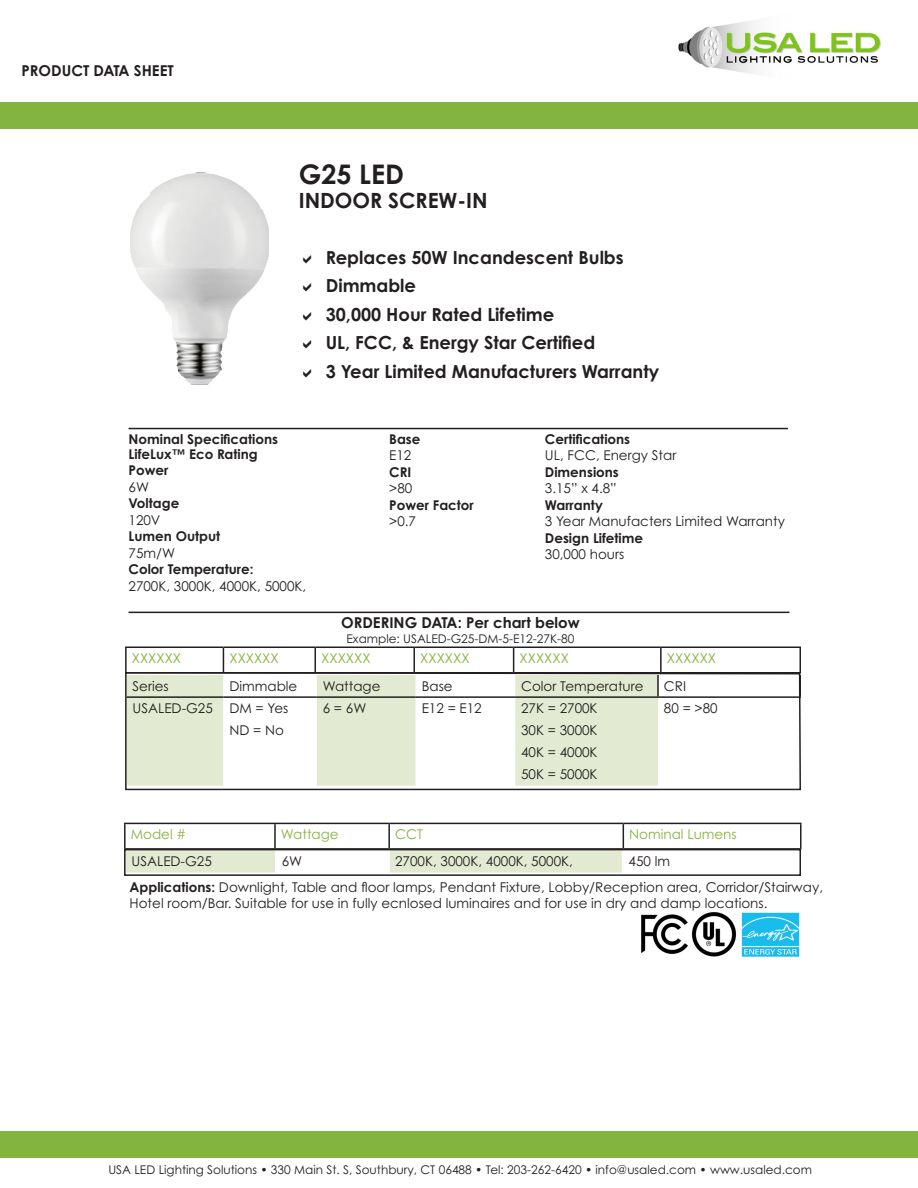
<style>
.page{position:relative;width:918px;height:1188px;background:#fff}
.page>*{position:absolute;margin:0;border:0;box-sizing:border-box;transform-origin:0 0}
.t1{font:700 27px "Century Gothic Pro";color:#231f20}
.t2{font:700 21px "Century Gothic Pro";color:#231f20}
.t3{font:700 18px "Century Gothic Pro";color:#231f20}
.t4{font:700 15px "Century Gothic Pro";color:#231f20}
.t5{font:13.5px/16.5px "Century Gothic Pro";color:#231f20}
.t6{font:700 13.5px "Century Gothic Pro";color:#231f20}
.t7{font:13.5px "Century Gothic Pro";color:#84b440}
.t8{font:12px "Century Gothic Pro";color:#231f20}
.s1{font-weight:700}
</style>
<div class="page">
<img style="left:678px;top:20px;width:203px;height:54px">
<div style="left:0;top:102px;width:918px;height:27px;background:#84b440"></div>
<hr style="left:129px;top:428px;width:659px;height:1px;background:#231f20">
<hr style="left:129px;top:612px;width:660px;height:1px;background:#231f20">
<svg style="left:125px;top:671px;width:676px;height:120px"></svg>
<hr style="left:125px;top:646px;width:98px;height:2px;background:#231f20">
<hr style="left:125px;top:648px;width:2px;height:24px;background:#231f20">
<hr style="left:223px;top:646px;width:92px;height:2px;background:#231f20">
<svg style="left:223px;top:648px;width:1px;height:24px"></svg>
<hr style="left:315px;top:646px;width:99px;height:2px;background:#231f20">
<hr style="left:314px;top:648px;width:2px;height:24px;background:#231f20">
<hr style="left:414px;top:646px;width:100px;height:2px;background:#231f20">
<hr style="left:413px;top:648px;width:2px;height:24px;background:#231f20">
<hr style="left:514px;top:646px;width:147px;height:2px;background:#231f20">
<svg style="left:513px;top:648px;width:1px;height:24px"></svg>
<hr style="left:661px;top:646px;width:140px;height:2px;background:#231f20">
<hr style="left:660px;top:648px;width:2px;height:24px;background:#231f20">
<svg style="left:800px;top:648px;width:1px;height:48px"></svg>
<hr style="left:125px;top:672px;width:98px;height:2px;background:#231f20">
<hr style="left:223px;top:672px;width:92px;height:2px;background:#231f20">
<hr style="left:315px;top:672px;width:99px;height:2px;background:#231f20">
<hr style="left:414px;top:672px;width:100px;height:2px;background:#231f20">
<hr style="left:514px;top:672px;width:147px;height:2px;background:#231f20">
<hr style="left:661px;top:672px;width:140px;height:2px;background:#231f20">
<div style="left:124px;top:849px;width:677px;height:27px;border:2px solid #231f20"></div>
<hr style="left:124px;top:823px;width:151px;height:1px;background:#231f20">
<hr style="left:124px;top:824px;width:2px;height:24px;background:#231f20">
<hr style="left:275px;top:823px;width:114px;height:1px;background:#231f20">
<hr style="left:389px;top:823px;width:234px;height:1px;background:#231f20">
<hr style="left:623px;top:823px;width:179px;height:1px;background:#231f20">
<svg style="left:126px;top:824px;width:663px;height:49px"></svg>
<hr style="left:800px;top:824px;width:2px;height:24px;background:#231f20">
<hr style="left:124px;top:848px;width:151px;height:2px;background:#231f20">
<hr style="left:275px;top:848px;width:114px;height:2px;background:#231f20">
<hr style="left:389px;top:848px;width:234px;height:2px;background:#231f20">
<hr style="left:623px;top:848px;width:179px;height:2px;background:#231f20">
<div style="left:0;top:1131px;width:917px;height:27px;background:#84b440"></div>
<img style="left:641px;top:914px;width:47px;height:40px">
<img style="left:691px;top:912px;width:46px;height:44px">
<img style="left:742px;top:912px;width:57px;height:45px">
<img style="left:130px;top:172px;width:139px;height:213px">
<p class="t4" style="left:22px;top:62px;width:154px">PRODUCT DATA SHEET</p>
<p class="t1" style="left:299px;top:157px;width:107px">G25 LED</p>
<p class="t2" style="left:299px;top:187px;width:190px">INDOOR SCREW-IN</p>
<p class="t3" style="left:326px;top:246px;width:299px">Replaces 50W Incandescent Bulbs</p>
<p class="t3" style="left:326px;top:274px;width:92px">Dimmable</p>
<p class="t3" style="left:326px;top:303px;width:230px">30,000 Hour Rated Lifetime</p>
<p class="t3" style="left:326px;top:331px;width:271px">UL, FCC, &amp; Energy Star Certified</p>
<p class="t3" style="left:326px;top:360px;width:335px">3 Year Limited Manufacturers Warranty</p>
<p class="t6" style="left:129px;top:431px;width:151px">Nominal Specifications</p>
<p class="t6" style="left:129px;top:446px;width:131px">LifeLux™ Eco Rating</p>
<p class="t6" style="left:129px;top:462px;width:41px">Power</p>
<p class="t5" style="left:129px;top:479px;width:22px">6W</p>
<p class="t6" style="left:129px;top:495px;width:52px">Voltage</p>
<p class="t5" style="left:129px;top:512px;width:33px">120V</p>
<p class="t6" style="left:129px;top:528px;width:93px">Lumen Output</p>
<p class="t5" style="left:129px;top:545px;width:48px">75m/W</p>
<p class="t6" style="left:129px;top:561px;width:127px">Color Temperature:</p>
<p class="t5" style="left:129px;top:578px;width:179px">2700K, 3000K, 4000K, 5000K,</p>
<p class="t6" style="left:389px;top:431px;width:33px">Base</p>
<p class="t5" style="left:389px;top:447px;width:24px">E12</p>
<p class="t6" style="left:389px;top:464px;width:24px">CRI</p>
<p class="t5" style="left:389px;top:480px;width:25px">&gt;80</p>
<p class="t6" style="left:389px;top:497px;width:86px">Power Factor</p>
<p class="t5" style="left:389px;top:513px;width:28px">&gt;0.7</p>
<p class="t6" style="left:545px;top:431px;width:87px">Certifications</p>
<p class="t5" style="left:545px;top:447px;width:133px">UL, FCC, Energy Star<br><span class="s1">Dimensions</span></p>
<p class="t5" style="left:545px;top:480px;width:73px">3.15” x 4.8”<br><span class="s1">Warranty</span></p>
<p class="t5" style="left:545px;top:513px;width:242px">3 Year Manufacters Limited Warranty<br><span class="s1">Design Lifetime</span></p>
<p class="t5" style="left:545px;top:546px;width:81px">30,000 hours</p>
<p class="t4" style="left:341px;top:613px;width:240px">ORDERING DATA: Per chart below</p>
<p class="t8" style="left:347px;top:631px;width:229px">Example: USALED-G25-DM-5-E12-27K-80</p>
<p class="t7" style="left:132px;top:650px;width:51px">XXXXXX</p>
<p class="t7" style="left:229px;top:650px;width:51px">XXXXXX</p>
<p class="t7" style="left:321px;top:650px;width:51px">XXXXXX</p>
<p class="t7" style="left:420px;top:650px;width:51px">XXXXXX</p>
<p class="t7" style="left:520px;top:650px;width:51px">XXXXXX</p>
<p class="t7" style="left:667px;top:650px;width:51px">XXXXXX</p>
<p class="t5" style="left:133px;top:678px;width:38px">Series</p>
<p class="t5" style="left:229px;top:678px;width:69px">Dimmable</p>
<p class="t5" style="left:323px;top:678px;width:59px">Wattage</p>
<p class="t5" style="left:422px;top:678px;width:32px">Base</p>
<p class="t5" style="left:521px;top:678px;width:124px">Color Temperature</p>
<p class="t5" style="left:664px;top:678px;width:24px">CRI</p>
<p class="t5" style="left:133px;top:700px;width:82px">USALED-G25</p>
<p class="t5" style="left:229px;top:700px;width:60px">DM = Yes</p>
<p class="t5" style="left:323px;top:700px;width:45px">6 = 6W</p>
<p class="t5" style="left:422px;top:700px;width:62px">E12 = E12</p>
<p class="t5" style="left:521px;top:700px;width:78px">27K = 2700K</p>
<p class="t5" style="left:664px;top:700px;width:55px">80 = &gt;80</p>
<p class="t5" style="left:229px;top:722px;width:56px">ND = No</p>
<p class="t5" style="left:521px;top:722px;width:78px">30K = 3000K</p>
<p class="t5" style="left:521px;top:744px;width:78px">40K = 4000K</p>
<p class="t5" style="left:521px;top:766px;width:78px">50K = 5000K</p>
<p class="t7" style="left:131px;top:826px;width:57px">Model #</p>
<p class="t7" style="left:281px;top:826px;width:59px">Wattage</p>
<p class="t7" style="left:395px;top:826px;width:29px">CCT</p>
<p class="t7" style="left:629px;top:826px;width:109px">Nominal Lumens</p>
<p class="t5" style="left:132px;top:853px;width:82px">USALED-G25</p>
<p class="t5" style="left:282px;top:853px;width:22px">6W</p>
<p class="t5" style="left:395px;top:853px;width:179px">2700K, 3000K, 4000K, 5000K,</p>
<p class="t5" style="left:629px;top:853px;width:43px">450 lm</p>
<p class="t5" style="left:130px;top:879px;width:695px"><span class="s1">Applications:</span> Downlight, Table and floor lamps, Pendant Fixture, Lobby/Reception area, Corridor/Stairway,<br>Hotel room/Bar. Suitable for use in fully ecnlosed luminaires and for use in dry and damp locations.</p>
<p class="t8" style="left:108px;top:1163px;width:705px">USA LED Lighting Solutions • 330 Main St. S, Southbury, CT 06488 • Tel: 203-262-6420 • info@usaled.com • www.usaled.com</p>
</div>
